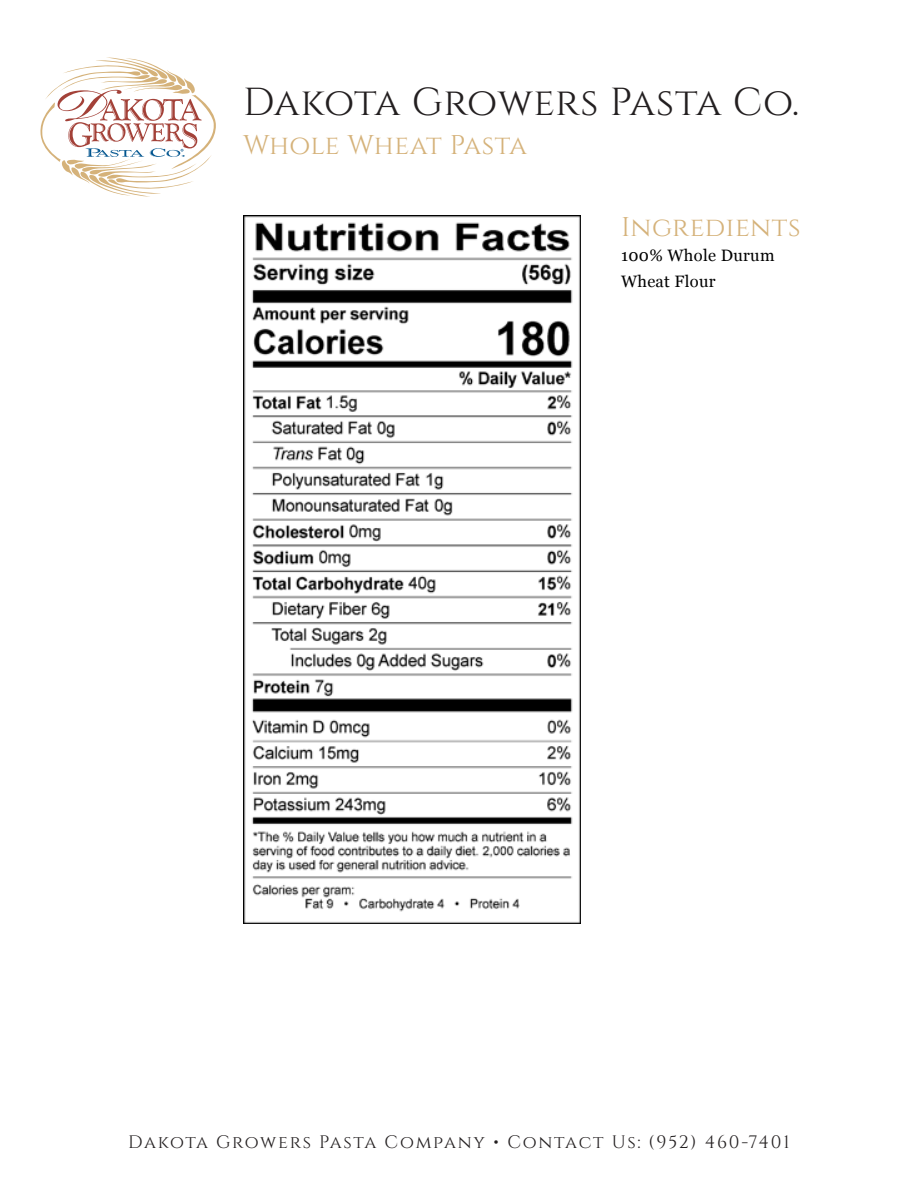
<style>
.page{position:relative;width:918px;height:1188px;background:#fff}
.page>*{position:absolute;margin:0;border:0;box-sizing:border-box;transform-origin:0 0}
.t1{font:39px "Cinzel";letter-spacing:.01em;color:#231f20}
.t2{font:27px "Cinzel";letter-spacing:.01em;color:#d5b27a}
.t3{font:18px "Cinzel";letter-spacing:.095em;color:#231f20}
.t4{font:16.5px/25.5px "Georgia";letter-spacing:.02em;color:#020202}
</style>
<div class="page">
<svg style="left:40px;top:57px;width:176px;height:140px"></svg>
<img style="left:243px;top:216px;width:337px;height:707px">
<h1 class="t1" style="left:243px;top:79px;width:558px">Dakota Growers Pasta Co.</h1>
<h2 class="t2" style="left:243px;top:129px;width:285px">Whole Wheat Pasta</h2>
<h2 class="t2" style="left:621px;top:211px;width:181px">Ingredients</h2>
<p class="t4" style="left:621px;top:242px;width:155px">100% Whole Durum<br>Wheat Flour</p>
<p class="t3" style="left:128px;top:1131px;width:663px">Dakota Growers Pasta Company • Contact Us: (952) 460-7401</p>
</div>
